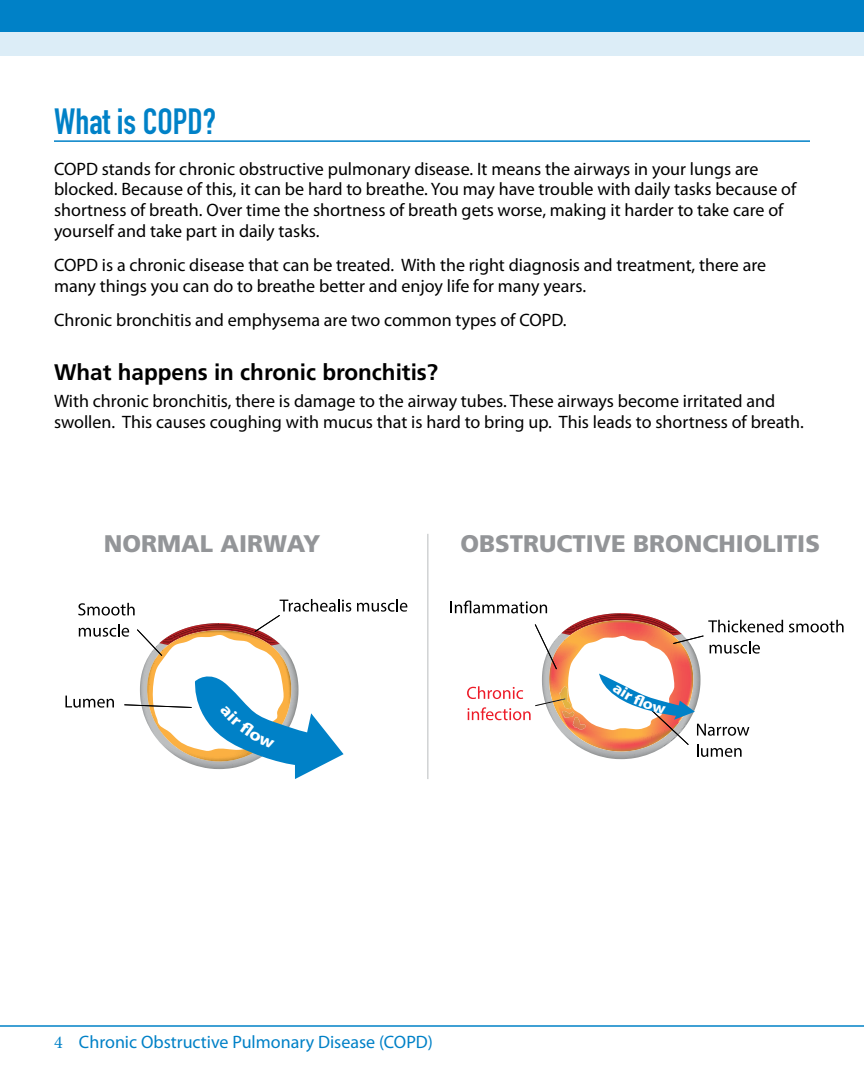
<style>
.page{position:relative;width:864px;height:1080px;background:#fff}
.page>*{position:absolute;margin:0;border:0;box-sizing:border-box;transform-origin:0 0}
.t1{font:700 36px "DIN Condensed";color:#0081c7}
.t2{font:900 24px "Frutiger LT Com";color:#939598}
.t3{font:700 22.5px "Frutiger LT Com";color:#000}
.t4{font:18px/20.7px "Myriad Pro";color:#000}
.t5{font:18px "Myriad Pro";color:#0081c7}
.s1{font-family:"Minion Pro"}
</style>
<div class="page">
<hr style="left:0;top:1025px;width:864px;height:2px;background:#0081c7">
<div style="left:0;top:0;width:864px;height:55px;background:#dcedf7"></div>
<hr style="left:54px;top:140px;width:756px;height:2px;background:#0081c7">
<div style="left:0;top:0;width:864px;height:32px;background:#0081c7"></div>
<svg style="left:357px;top:599px;width:50px;height:13px"></svg>
<svg style="left:789px;top:620px;width:55px;height:12px"></svg>
<hr style="left:427px;top:534px;width:2px;height:245px;background:#d1d3d4">
<svg style="left:65px;top:599px;width:286px;height:180px"></svg>
<svg style="left:451px;top:601px;width:332px;height:156px"></svg>
<h1 class="t1" style="left:54px;top:97px;width:164px">What is COPD?</h1>
<p class="t4" style="left:54px;top:158px;width:744px">COPD stands for chronic obstructive pulmonary disease. It means the airways in your lungs are blocked. Because of this, it can be hard to breathe. You may have trouble with daily tasks because of shortness of breath. Over time the shortness of breath gets worse, making it harder to take care of yourself and take part in daily tasks.</p>
<p class="t4" style="left:54px;top:254px;width:714px">COPD is a chronic disease that can be treated. With the right diagnosis and treatment, there are many things you can do to breathe better and enjoy life for many years.</p>
<p class="t4" style="left:54px;top:309px;width:514px">Chronic bronchitis and emphysema are two common types of COPD.</p>
<p class="t3" style="left:54px;top:359px;width:386px">What happens in chronic bronchitis?</p>
<p class="t4" style="left:54px;top:391px;width:751px">With chronic bronchitis, there is damage to the airway tubes. These airways become irritated and swollen. This causes coughing with mucus that is hard to bring up. This leads to shortness of breath.</p>
<h2 class="t2" style="left:104px;top:529px;width:218px">NORMAL AIRWAY</h2>
<h2 class="t2" style="left:461px;top:529px;width:361px">OBSTRUCTIVE BRONCHIOLITIS</h2>
<p class="t5" style="left:54px;top:1031px;width:380px"><span class="s1">4</span> Chronic Obstructive Pulmonary Disease (COPD)</p>
</div>
